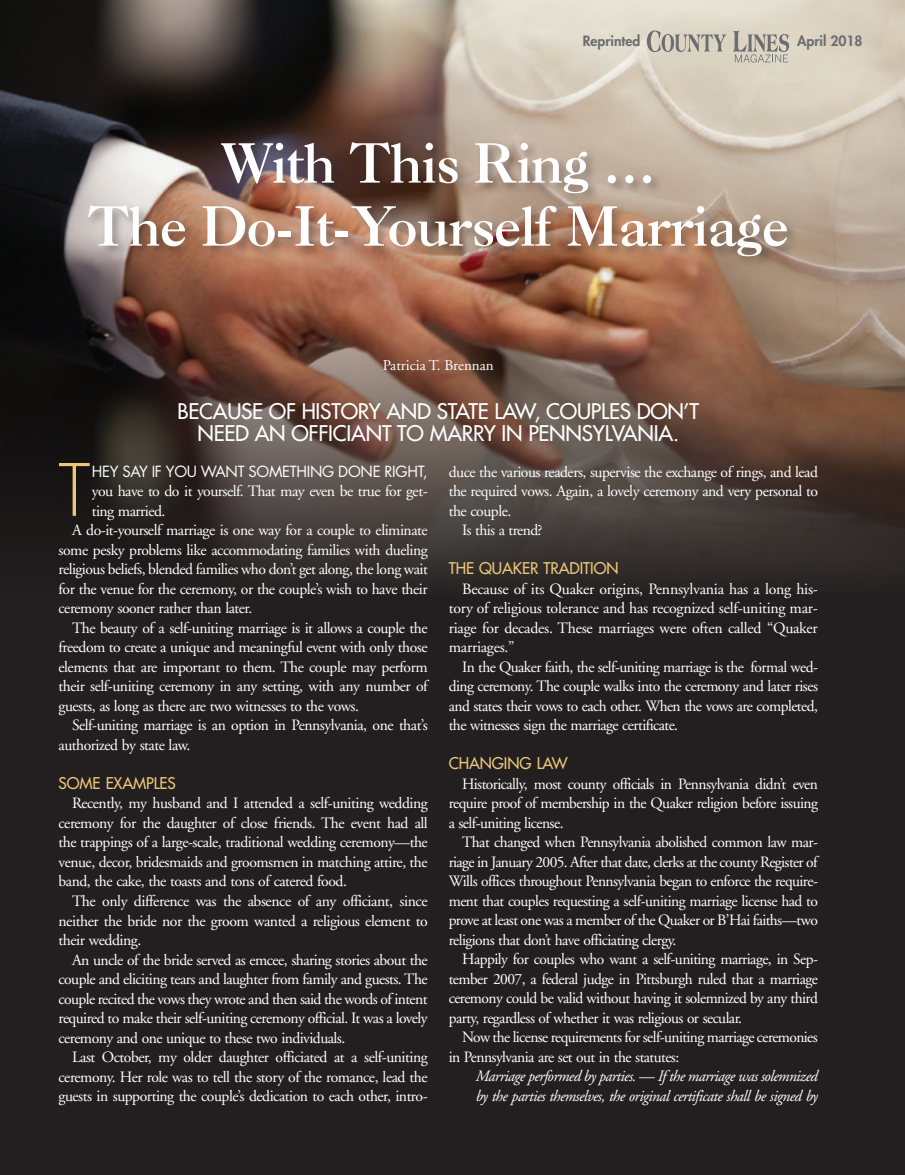
<style>
.page{position:relative;width:905px;height:1175px;background:#fff}
.page>*{position:absolute;margin:0;border:0;box-sizing:border-box;transform-origin:0 0}
.t1{font:300 70.05px "Futura";color:#ecc778}
.t2{font:54px/63px "Caslon Three";letter-spacing:-.01em;color:#fff;text-align:center}
.t3{font:21px/22.5px "Futura";letter-spacing:-.01em;color:#fff;text-align:center}
.t4{font:15.75px/19.5px "Adobe Garamond";letter-spacing:-.035em;color:#fff;text-align:justify}
.t5{font:italic 15.75px/19.5px "Adobe Garamond";letter-spacing:-.035em;color:#fff}
.t6{font:15.75px "Futura";letter-spacing:-.005em;color:#ecc778}
.t7{font:15px "Futura";letter-spacing:-.02em;color:#fff}
.t8{font:15px "Adobe Garamond";color:#fff}
.t9{font:800 13.95px "Futura";color:#6c6d70}
</style>
<div class="page">
<div style="left:0;top:197px;width:904px;height:977px;background:#231f20"></div>
<img style="left:0;top:0;width:904px;height:580px">
<div style="left:84px;top:138px;width:714px;height:130px;background:#231f20;opacity:.4"></div>
<svg style="left:647px;top:30px;width:79px;height:22px;background:#bbb6ab"></svg>
<svg style="left:733px;top:31px;width:56px;height:32px;background:#bab5aa"></svg>
<p class="t9" style="left:583px;top:32px;width:59px">Reprinted</p>
<p class="t9" style="left:797px;top:32px;width:67px">April 2018</p>
<p class="t2" style="left:88px;top:131px;width:702px">With This Ring …<br>The Do-It-Yourself Marriage</p>
<p class="t8" style="left:382px;top:357px;width:113px">Patricia T. Brennan</p>
<p class="t3" style="left:177px;top:400px;width:523px">BECAUSE OF HISTORY AND STATE LAW, COUPLES DON’T<br>NEED AN OFFICIANT TO MARRY IN PENNSYLVANIA.</p>
<p class="t1" style="left:58px;top:448px;width:33px">T</p>
<p class="t7" style="left:92px;top:462px;width:337px">HEY SAY IF YOU WANT SOMETHING DONE RIGHT,</p>
<p class="t4" style="left:92px;top:482px;width:337px">you have to do it yourself. That may even be true for get&shy;ting married.</p>
<p class="t4" style="left:58px;top:521px;width:371px;text-indent:14px">A do-it-yourself marriage is one way for a couple to eliminate some pesky problems like accommodating families with dueling religious beliefs, blended families who don’t get along, the long wait for the venue for the ceremony, or the couple’s wish to have their ceremony sooner rather than later.</p>
<p class="t4" style="left:58px;top:618px;width:370px;text-indent:14px">The beauty of a self-uniting marriage is it allows a couple the freedom to create a unique and meaningful event with only those elements that are important to them. The couple may perform their self-uniting ceremony in any setting, with any number of guests, as long as there are two witnesses to the vows.</p>
<p class="t4" style="left:58px;top:716px;width:371px;text-indent:14px">Self-uniting marriage is an option in Pennsylvania, one that’s authorized by state law.</p>
<p class="t6" style="left:58px;top:773px;width:119px">SOME EXAMPLES</p>
<p class="t4" style="left:58px;top:794px;width:371px;text-indent:14px">Recently, my husband and I attended a self-uniting wedding ceremony for the daughter of close friends. The event had all the trappings of a large-scale, traditional wedding ceremony—the venue, decor, bridesmaids and groomsmen in matching attire, the band, the cake, the toasts and tons of catered food.</p>
<p class="t4" style="left:58px;top:891px;width:371px;text-indent:14px">The only difference was the absence of any officiant, since neither the bride nor the groom wanted a religious element to their wedding.</p>
<p class="t4" style="left:58px;top:950px;width:371px;text-indent:14px">An uncle of the bride served as emcee, sharing stories about the couple and eliciting tears and laughter from family and guests. The couple recited the vows they wrote and then said the words of intent required to make their self-uniting ceremony official. It was a lovely ceremony and one unique to these two individuals.</p>
<p class="t4" style="left:58px;top:1047px;width:371px;text-indent:14px">Last October, my older daughter officiated at a self-uniting ceremony. Her role was to tell the story of the romance, lead the guests in supporting the couple’s dedication to each other, intro-</p>
<p class="t4" style="left:448px;top:462px;width:371px">duce the various readers, supervise the exchange of rings, and lead the required vows. Again, a lovely ceremony and very personal to the couple.</p>
<p class="t4" style="left:462px;top:521px;width:82px">Is this a trend?</p>
<p class="t6" style="left:448px;top:558px;width:171px">THE QUAKER TRADITION</p>
<p class="t4" style="left:448px;top:579px;width:371px;text-indent:14px">Because of its Quaker origins, Pennsylvania has a long his&shy;tory of religious tolerance and has recognized self-uniting mar&shy;riage for decades. These marriages were often called “Quaker marriages.”</p>
<p class="t4" style="left:448px;top:657px;width:371px;text-indent:14px">In the Quaker faith, the self-uniting marriage is the formal wed&shy;ding ceremony. The couple walks into the ceremony and later rises and states their vows to each other. When the vows are completed, the witnesses sign the marriage certificate.</p>
<p class="t6" style="left:448px;top:753px;width:120px">CHANGING LAW</p>
<p class="t4" style="left:448px;top:774px;width:371px;text-indent:14px">Historically, most county officials in Pennsylvania didn’t even require proof of membership in the Quaker religion before issuing a self-uniting license.</p>
<p class="t4" style="left:448px;top:833px;width:371px;text-indent:14px">That changed when Pennsylvania abolished common law mar&shy;riage in January 2005. After that date, clerks at the county Register of Wills offices throughout Pennsylvania began to enforce the require&shy;ment that couples requesting a self-uniting marriage license had to prove at least one was a member of the Quaker or B’Hai faiths—two religions that don’t have officiating clergy.</p>
<p class="t4" style="left:448px;top:950px;width:371px;text-indent:14px">Happily for couples who want a self-uniting marriage, in Sep&shy;tember 2007, a federal judge in Pittsburgh ruled that a marriage ceremony could be valid without having it solemnized by any third party, regardless of whether it was religious or secular.</p>
<p class="t4" style="left:448px;top:1028px;width:370px;text-indent:14px">Now the license requirements for self-uniting marriage ceremonies in Pennsylvania are set out in the statutes:</p>
<p class="t5" style="left:476px;top:1067px;width:343px">Marriage performed by parties. — If the marriage was solemnized by the parties themselves, the original certificate shall be signed by</p>
</div>
